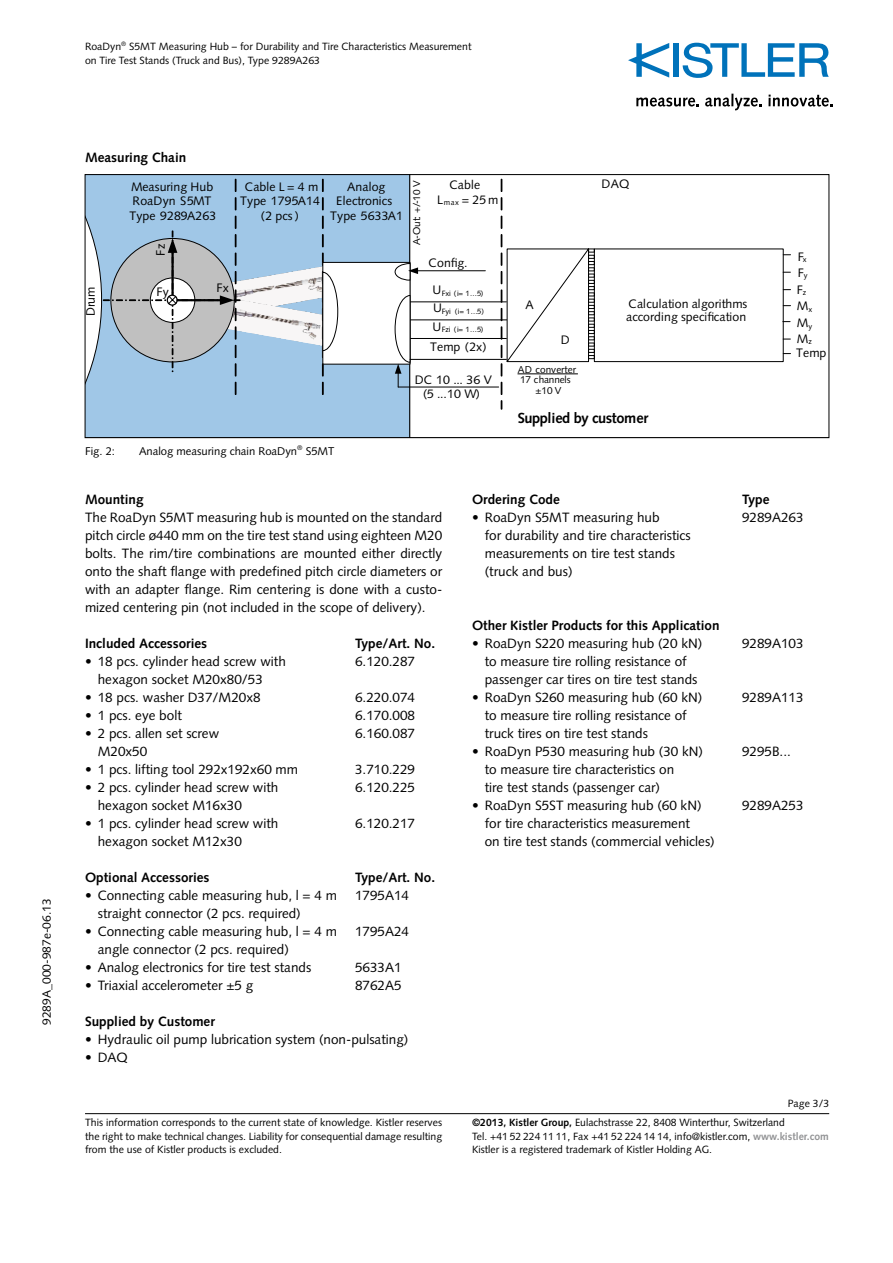
<style>
.page{position:relative;width:893px;height:1263px;background:#fff}
.page>*{position:absolute;margin:0;border:0;box-sizing:border-box;transform-origin:0 0}
.t1{font:700 14.55px "Syntax LT Std";letter-spacing:-.03em;color:#000}
.t2{font:13.5px/18px "Syntax LT Std";color:#000}
.t3{font:700 13.5px "Syntax LT Std";color:#000}
.t4{font:12.3px/14.5px "Syntax LT Std";letter-spacing:.005em;color:#000}
.t5{font:12px "Syntax LT Std";color:#000}
.t6{font:11.25px "Syntax LT Std";color:#000}
.t7{font:10.5px/13.5px "Syntax LT Std";color:#000}
.t8{font:10.05px/10.4px "Syntax LT Std";letter-spacing:-.015em;color:#000;text-align:center}
.t9{font:7.65px "Syntax LT Std";letter-spacing:-.005em;color:#000}
.s1{font-weight:700}
.s2{font-weight:700;color:#929395}
</style>
<div class="page">
<hr style="left:85px;top:1113px;width:744px;height:1px;background:#000">
<div style="left:673px;top:43px;width:6px;height:34px;background:#0072ba"></div>
<svg style="left:683px;top:43px;width:146px;height:35px"></svg>
<svg style="left:628px;top:43px;width:41px;height:35px"></svg>
<svg style="left:636px;top:98px;width:63px;height:9px"></svg>
<svg style="left:705px;top:94px;width:57px;height:16px"></svg>
<svg style="left:768px;top:95px;width:65px;height:12px"></svg>
<svg style="left:410px;top:176px;width:381px;height:260px"></svg>
<div style="left:87px;top:176px;width:323px;height:260px;background:#a0c7e7"></div>
<img style="left:241px;top:265px;width:81px;height:33px">
<img style="left:241px;top:298px;width:81px;height:48px">
<svg style="left:322px;top:382px;width:2px;height:13px"></svg>
<svg style="left:322px;top:216px;width:2px;height:31px"></svg>
<svg style="left:322px;top:179px;width:2px;height:31px"></svg>
<hr style="left:410px;top:301px;width:96px;height:1px;background:#000">
<hr style="left:410px;top:338px;width:96px;height:1px;background:#000">
<div style="left:322px;top:262px;width:88px;height:102px;background:#fff;border:1px solid #000"></div>
<svg style="left:322px;top:253px;width:16px;height:123px"></svg>
<hr style="left:398px;top:387px;width:101px;height:1px;background:#000">
<svg style="left:501px;top:382px;width:1px;height:28px"></svg>
<svg style="left:501px;top:179px;width:1px;height:31px"></svg>
<hr style="left:410px;top:319px;width:97px;height:1px;background:#000">
<div style="left:594px;top:249px;width:190px;height:113px;background:#fff;border:1px solid #000"></div>
<svg style="left:501px;top:216px;width:94px;height:160px"></svg>
<hr style="left:410px;top:359px;width:96px;height:1px;background:#000">
<svg style="left:395px;top:295px;width:16px;height:92px"></svg>
<hr style="left:417px;top:270px;width:68px;height:1px;background:#000">
<svg style="left:395px;top:263px;width:23px;height:18px"></svg>
<svg style="left:87px;top:179px;width:154px;height:216px;background:#aac0d2"></svg>
<div style="left:85px;top:174px;width:744px;height:264px;border:1px solid #000"></div>
<p class="t7" style="left:85px;top:40px;width:388px">RoaDyn<sup>®</sup> S5MT Measuring Hub – for Durability and Tire Characteristics Measurement on Tire Test Stands (Truck and Bus), Type 9289A263</p>
<p class="t5" style="left:39px;top:1025px;width:128px;rotate:-90deg">9289A_000-987e-06.13</p>
<p class="t3" style="left:85px;top:150px;width:103px">Measuring Chain</p>
<p class="t4" style="left:129px;top:179px;width:88px">Measuring Hub<br>RoaDyn S5MT<br>Type 9289A263</p>
<p class="t4" style="left:330px;top:179px;width:74px;text-align:center">Analog<br>Electronics<br>Type 5633A1</p>
<p class="t4" style="left:602px;top:177px;width:29px">DAQ</p>
<p class="t4" style="left:240px;top:179px;width:81px;text-align:center">Cable L= 4 m<br>Type 1795A14 (2 pcs)</p>
<p class="t4" style="left:437px;top:178px;width:63px;text-align:center">Cable<br>L<sub>max</sub> = 25m</p>
<p class="t8" style="left:411px;top:245px;width:66px;rotate:-90deg">A-Out: +/-10 V</p>
<p class="t4" style="left:153px;top:256px;width:14px;rotate:-90deg">Fz</p>
<p class="t4" style="left:429px;top:255px;width:41px">Config.</p>
<p class="t4" style="left:798px;top:248px;width:11px;line-height:16.2px">F<sub>x<br></sub>F<sub>y</sub></p>
<p class="t4" style="left:83px;top:316px;width:31px;rotate:-90deg">Drum</p>
<p class="t4" style="left:216px;top:281px;width:14px">Fx</p>
<p class="t4" style="left:156px;top:284px;width:14px">Fy</p>
<p class="t4" style="left:797px;top:282px;width:11px">F<sub>z</sub></p>
<p class="t9" style="left:432px;top:289px;width:52px"><sup>U</sup>Fxi (i= 1...5)</p>
<p class="t9" style="left:432px;top:325px;width:52px"><sup>U</sup>Fzi (i= 1...5)</p>
<p class="t9" style="left:433px;top:306px;width:52px"><sup>U</sup>Fyi (i= 1...5)</p>
<p class="t4" style="left:626px;top:298px;width:123px;line-height:12.3px">Calculation algorithms according specification</p>
<p class="t4" style="left:525px;top:297px;width:10px">A</p>
<p class="t4" style="left:797px;top:297px;width:17px;line-height:17.7px">M<sub>x<br></sub>M<sub>y</sub></p>
<p class="t4" style="left:797px;top:331px;width:17px">M<sub>z</sub></p>
<p class="t4" style="left:561px;top:333px;width:10px">D</p>
<p class="t4" style="left:430px;top:340px;width:58px">Temp (2x)</p>
<p class="t4" style="left:796px;top:345px;width:32px">Temp</p>
<p class="t4" style="left:415px;top:372px;width:79px;text-align:center">DC 10 ... 36 V (5 ...10 W)</p>
<p class="t8" style="left:518px;top:364px;width:60px">AD converter<br>17 channels ±10 V</p>
<p class="t1" style="left:518px;top:409px;width:132px">Supplied by customer</p>
<p class="t6" style="left:85px;top:444px;width:32px">Fig. 2:</p>
<p class="t6" style="left:139px;top:444px;width:197px">Analog measuring chain RoaDyn<sup>®</sup> S5MT</p>
<p class="t3" style="left:85px;top:492px;width:60px">Mounting</p>
<p class="t2" style="left:85px;top:508px;width:359px;text-align:justify">The RoaDyn S5MT measuring hub is mounted on the standard pitch circle ø440 mm on the tire test stand using eighteen M20 bolts. The rim/tire combinations are mounted either directly onto the shaft flange with predefined pitch circle diameters or with an adapter flange. Rim centering is done with a custo&shy;mized centering pin (not included in the scope of delivery).</p>
<p class="t3" style="left:85px;top:636px;width:124px">Included Accessories</p>
<p class="t3" style="left:355px;top:636px;width:82px">Type/Art. No.</p>
<p class="t2" style="left:85px;top:652px;width:202px">• 18 pcs. cylinder head screw with</p>
<p class="t2" style="left:355px;top:652px;width:62px">6.120.287</p>
<p class="t2" style="left:98px;top:670px;width:167px">hexagon socket M20x80/53</p>
<p class="t2" style="left:85px;top:688px;width:177px">• 18 pcs. washer D37/M20x8</p>
<p class="t2" style="left:355px;top:688px;width:62px">6.220.074</p>
<p class="t2" style="left:85px;top:706px;width:98px">• 1 pcs. eye bolt</p>
<p class="t2" style="left:355px;top:706px;width:62px">6.170.008</p>
<p class="t2" style="left:85px;top:724px;width:136px">• 2 pcs. allen set screw</p>
<p class="t2" style="left:355px;top:724px;width:62px">6.160.087</p>
<p class="t2" style="left:98px;top:742px;width:51px">M20x50</p>
<p class="t2" style="left:85px;top:760px;width:215px">• 1 pcs. lifting tool 292x192x60 mm</p>
<p class="t2" style="left:355px;top:760px;width:62px">3.710.229</p>
<p class="t2" style="left:85px;top:778px;width:195px">• 2 pcs. cylinder head screw with</p>
<p class="t2" style="left:355px;top:778px;width:62px">6.120.225</p>
<p class="t2" style="left:98px;top:796px;width:146px">hexagon socket M16x30</p>
<p class="t2" style="left:85px;top:814px;width:195px">• 1 pcs. cylinder head screw with</p>
<p class="t2" style="left:355px;top:814px;width:62px">6.120.217</p>
<p class="t2" style="left:98px;top:832px;width:146px">hexagon socket M12x30</p>
<p class="t3" style="left:85px;top:870px;width:126px">Optional Accessories</p>
<p class="t3" style="left:355px;top:870px;width:82px">Type/Art. No.</p>
<p class="t2" style="left:85px;top:886px;width:253px">• Connecting cable measuring hub, l = 4 m</p>
<p class="t2" style="left:355px;top:886px;width:56px">1795A14</p>
<p class="t2" style="left:98px;top:904px;width:204px">straight connector (2 pcs. required)</p>
<p class="t2" style="left:85px;top:922px;width:253px">• Connecting cable measuring hub, l = 4 m</p>
<p class="t2" style="left:355px;top:922px;width:56px">1795A24</p>
<p class="t2" style="left:98px;top:940px;width:193px">angle connector (2 pcs. required)</p>
<p class="t2" style="left:85px;top:958px;width:228px">• Analog electronics for tire test stands</p>
<p class="t2" style="left:355px;top:958px;width:48px">5633A1</p>
<p class="t2" style="left:85px;top:976px;width:170px">• Triaxial accelerometer ±5 g</p>
<p class="t2" style="left:355px;top:976px;width:48px">8762A5</p>
<p class="t3" style="left:85px;top:1014px;width:131px">Supplied by Customer</p>
<p class="t2" style="left:85px;top:1030px;width:325px">• Hydraulic oil pump lubrication system (non-pulsating)</p>
<p class="t2" style="left:85px;top:1048px;width:44px">• DAQ</p>
<p class="t7" style="left:85px;top:1116px;width:359px;text-align:justify">This information corresponds to the current state of knowledge. Kistler reserves the right to make technical changes. Liability for consequential damage resulting from the use of Kistler products is excluded.</p>
<p class="t3" style="left:472px;top:491px;width:89px">Ordering Code</p>
<p class="t3" style="left:742px;top:491px;width:29px">Type</p>
<p class="t2" style="left:472px;top:508px;width:189px">• RoaDyn S5MT measuring hub</p>
<p class="t2" style="left:742px;top:508px;width:63px">9289A263</p>
<p class="t2" style="left:485px;top:526px;width:208px">for durability and tire characteristics measurements on tire test stands (truck and bus)</p>
<p class="t3" style="left:472px;top:617px;width:249px">Other Kistler Products for this Application</p>
<p class="t2" style="left:472px;top:634px;width:232px">• RoaDyn S220 measuring hub (20 kN)</p>
<p class="t2" style="left:742px;top:634px;width:63px">9289A103</p>
<p class="t2" style="left:485px;top:652px;width:214px">to measure tire rolling resistance of passenger car tires on tire test stands</p>
<p class="t2" style="left:472px;top:688px;width:232px">• RoaDyn S260 measuring hub (60 kN)</p>
<p class="t2" style="left:742px;top:688px;width:63px">9289A113</p>
<p class="t2" style="left:485px;top:706px;width:203px">to measure tire rolling resistance of truck tires on tire test stands</p>
<p class="t2" style="left:472px;top:742px;width:233px">• RoaDyn P530 measuring hub (30 kN)</p>
<p class="t2" style="left:742px;top:742px;width:50px">9295B...</p>
<p class="t2" style="left:485px;top:760px;width:191px">to measure tire characteristics on tire test stands (passenger car)</p>
<p class="t2" style="left:472px;top:796px;width:231px">• RoaDyn S5ST measuring hub (60 kN)</p>
<p class="t2" style="left:742px;top:796px;width:63px">9289A253</p>
<p class="t2" style="left:485px;top:814px;width:231px">for tire characteristics measurement<br>on tire test stands (commercial vehicles)</p>
<p class="t7" style="left:788px;top:1097px;width:43px">Page 3/3</p>
<p class="t7" style="left:472px;top:1116px;width:358px"><span class="s1">©2013, Kistler Group,</span> Eulachstrasse 22, 8408 Winterthur, Switzerland<br>Tel. +41 52 224 11 11, Fax +41 52 224 14 14, info@kistler.com, <span class="s2">www.kistler.com<br></span>Kistler is a registered trademark of Kistler Holding AG.</p>
</div>
